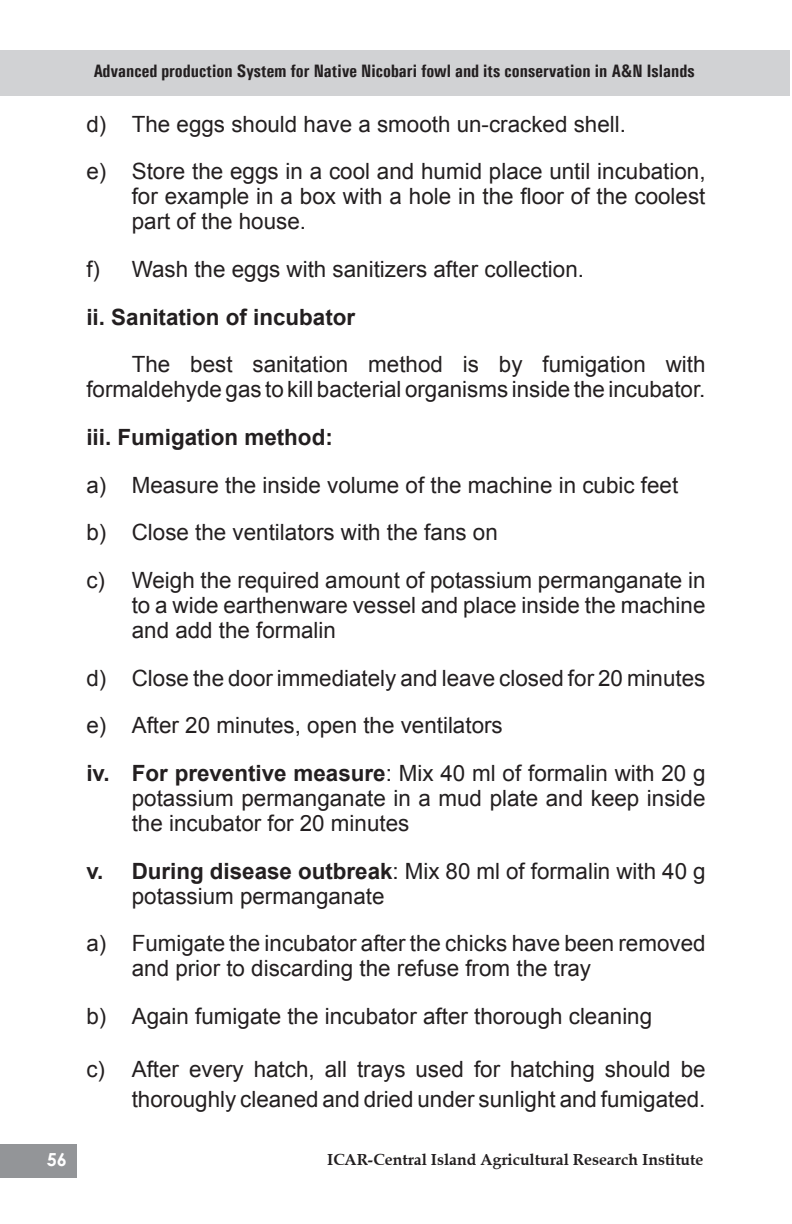
<style>
.page{position:relative;width:792px;height:1224px;background:#fff}
.page>*{position:absolute;margin:0;border:0;box-sizing:border-box;transform-origin:0 0}
.t1{font:22.4px/25px "Arial";color:#231f20}
.t2{font:700 22.4px "Arial";color:#231f20}
.t3{font:700 18px "Univers Condensed";color:#231f20}
.t4{font:700 18px "Century Gothic";color:#fff}
.t5{font:700 16px "Zapf Calligraphic 801 BT";color:#231f20}
.s1{font-weight:700}
</style>
<div class="page">
<div style="left:0;top:1145px;width:77px;height:33px;background:#939598"></div>
<div style="left:0;top:50px;width:790px;height:46px;background:#d1d2d4"></div>
<p class="t4" style="left:47px;top:1146px;width:22px">56</p>
<p class="t3" style="left:93px;top:60px;width:603px">Advanced production System for Native Nicobari fowl and its conservation in A&amp;N Islands</p>
<p class="t1" style="left:86px;top:100px;width:621px;line-height:47.6px">d) The eggs should have a smooth un-cracked shell.<br>e) Store the eggs in a cool and humid place until incubation,</p>
<p class="t1" style="left:132px;top:184px;width:575px">for example in a box with a hole in the floor of the coolest part of the house.</p>
<p class="t1" style="left:86px;top:256px;width:499px">f) Wash the eggs with sanitizers after collection.</p>
<p class="t2" style="left:86px;top:301px;width:271px">ii. Sanitation of incubator</p>
<p class="t1" style="left:86px;top:352px;width:621px;text-align:right">The best sanitation method is by fumigation with formaldehyde gas to kill bacterial organisms inside the incubator.</p>
<p class="t2" style="left:86px;top:421px;width:248px">iii. Fumigation method:</p>
<p class="t1" style="left:86px;top:461px;width:621px;line-height:47.6px">a) Measure the inside volume of the machine in cubic feet<br>b) Close the ventilators with the fans on<br>c) Weigh the required amount of potassium permanganate in</p>
<p class="t1" style="left:132px;top:592px;width:575px">to a wide earthenware vessel and place inside the machine and add the formalin</p>
<p class="t1" style="left:86px;top:654px;width:621px;line-height:47.6px">d) Close the door immediately and leave closed for 20 minutes e) After 20 minutes, open the ventilators<br><span class="s1">iv. For preventive measure</span>: Mix 40 ml of formalin with 20 g</p>
<p class="t1" style="left:132px;top:785px;width:575px">potassium permanganate in a mud plate and keep inside the incubator for 20 minutes</p>
<p class="t1" style="left:132px;top:858px;width:575px;text-indent:-45px"><span class="s1">v. During disease outbreak</span>: Mix 80 ml of formalin with 40 g potassium permanganate</p>
<p class="t1" style="left:132px;top:931px;width:575px;text-indent:-45px">a) Fumigate the incubator after the chicks have been removed and prior to discarding the refuse from the tray</p>
<p class="t1" style="left:86px;top:1003px;width:567px">b) Again fumigate the incubator after thorough cleaning</p>
<p class="t1" style="left:86px;top:1054px;width:621px;line-height:30px;text-align:right">c) After every hatch, all trays used for hatching should be thoroughly cleaned and dried under sunlight and fumigated.</p>
<p class="t5" style="left:327px;top:1150px;width:378px">ICAR-Central Island Agricultural Research Institute</p>
</div>
